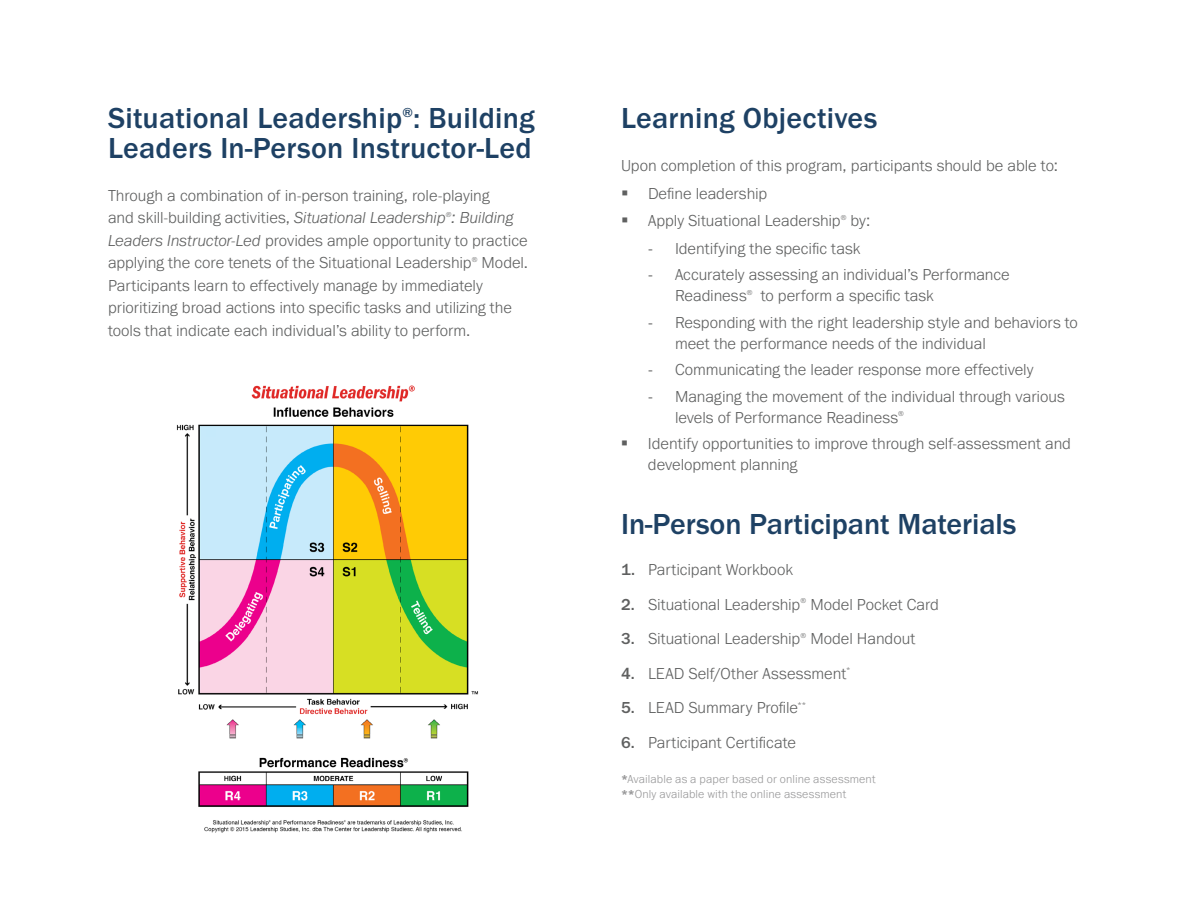
<style>
.page{position:relative;width:1188px;height:918px;background:#fff}
.page>*{position:absolute;margin:0;border:0;box-sizing:border-box;transform-origin:0 0}
.t1{font:500 30px "Franklin Gothic URW";letter-spacing:.01em;color:#1e4164}
.Body_Text__sans_seri{font:300 16.5px/22.5px "Franklin Gothic URW";letter-spacing:-.005em;color:#5f6060}
.t2{font:500 13.5px "Franklin Gothic URW";color:#1e4164}
.Footnote{font:300 12px "Franklin Gothic URW";letter-spacing:.01em;color:#989899}
.Body_Text__sans_seri-2{font:300 7.35px "Franklin Gothic URW";color:#5f6060}
.Body_Text__sans_seri-3{font:italic 300 7.35px "Franklin Gothic URW";color:#5f6060}
.s1{font-style:italic}
.s2{font-family:"Franklin Gothic URW Con Boo";font-weight:400}
.s3{font-weight:500}
.s4{font-family:"Franklin Gothic URW Dem";font-weight:400}
</style>
<div class="page">
<img style="left:176px;top:385px;width:302px;height:448px">
<p class="t2" style="left:403px;top:104px;width:12px">®</p>
<p class="t1" style="left:108px;top:129px;width:425px">Leaders In-Person Instructor-Led</p>
<p class="Body_Text__sans_seri" style="left:108px;top:184px;width:407px">Through a combination of in-person training, role-playing and skill-building activities, <span class="s1">Situational Leadership : Building</span></p>
<p class="t1" style="left:108px;top:99px;width:428px">Situational Leadership : Building</p>
<p class="Body_Text__sans_seri-3" style="left:446px;top:210px;width:7px">®</p>
<p class="Body_Text__sans_seri" style="left:108px;top:229px;width:421px"><span class="s1">Leaders Instructor-Led</span> provides ample opportunity to practice applying the core tenets of the Situational Leadership</p>
<p class="Body_Text__sans_seri-2" style="left:472px;top:255px;width:7px">®</p>
<p class="Body_Text__sans_seri" style="left:108px;top:251px;width:422px;text-indent:374px">Model.<br>Participants learn to effectively manage by immediately prioritizing broad actions into specific tasks and utilizing the tools that indicate each individual’s ability to perform.</p>
<h2 class="t1" style="left:621px;top:99px;width:258px">Learning Objectives</h2>
<p class="Body_Text__sans_seri" style="left:621px;top:154px;width:438px">Upon completion of this program, participants should be able to:</p>
<p class="Body_Text__sans_seri" style="left:648px;top:181px;width:121px">Define leadership</p>
<p class="Body_Text__sans_seri" style="left:648px;top:209px;width:194px">Apply Situational Leadership</p>
<p class="Body_Text__sans_seri-2" style="left:841px;top:213px;width:7px">®</p>
<p class="Body_Text__sans_seri" style="left:851px;top:209px;width:21px">by:</p>
<p class="Body_Text__sans_seri" style="left:648px;top:237px;width:214px"><span class="s2">-</span> Identifying the specific task</p>
<p class="Body_Text__sans_seri" style="left:675px;top:264px;width:336px;line-height:21px;text-indent:-27px"><span class="s2">-</span> Accurately assessing an individual’s Performance<br>Readiness</p>
<p class="Body_Text__sans_seri-2" style="left:747px;top:288px;width:7px">®</p>
<p class="Body_Text__sans_seri" style="left:761px;top:284px;width:175px">to perform a specific task</p>
<p class="Body_Text__sans_seri" style="left:675px;top:311px;width:405px;line-height:21px;text-indent:-27px"><span class="s2">-</span> Responding with the right leadership style and behaviors to meet the performance needs of the individual</p>
<p class="Body_Text__sans_seri" style="left:648px;top:358px;width:387px"><span class="s2">-</span> Communicating the leader response more effectively</p>
<p class="Body_Text__sans_seri" style="left:675px;top:385px;width:391px;line-height:21px;text-indent:-27px"><span class="s2">-</span> Managing the movement of the individual through various levels of Performance Readiness</p>
<p class="Body_Text__sans_seri-2" style="left:898px;top:409px;width:7px">®</p>
<p class="Body_Text__sans_seri" style="left:648px;top:433px;width:425px;line-height:21px">Identify opportunities to improve through self-assessment and development planning</p>
<h2 class="t1" style="left:621px;top:505px;width:397px">In-Person Participant Materials</h2>
<p class="Body_Text__sans_seri" style="left:621px;top:558px;width:174px"><span class="s3">1.</span> Participant Workbook</p>
<p class="Body_Text__sans_seri" style="left:621px;top:592px;width:181px"><span class="s3">2.</span> Situational Leadership</p>
<p class="Body_Text__sans_seri-2" style="left:800px;top:596px;width:7px">®</p>
<p class="Body_Text__sans_seri" style="left:810px;top:592px;width:130px">Model Pocket Card</p>
<p class="Body_Text__sans_seri" style="left:621px;top:627px;width:181px"><span class="s3">3.</span> Situational Leadership</p>
<p class="Body_Text__sans_seri-2" style="left:800px;top:631px;width:7px">®</p>
<p class="Body_Text__sans_seri" style="left:810px;top:627px;width:107px">Model Handout</p>
<p class="Body_Text__sans_seri" style="left:621px;top:661px;width:227px"><span class="s3">4.</span> LEAD Self/Other Assessment</p>
<p class="Body_Text__sans_seri-2" style="left:846px;top:665px;width:6px">*</p>
<p class="Body_Text__sans_seri" style="left:621px;top:696px;width:179px"><span class="s3">5.</span> LEAD Summary Profile</p>
<p class="Body_Text__sans_seri-2" style="left:797px;top:700px;width:10px">**</p>
<p class="Body_Text__sans_seri" style="left:621px;top:730px;width:177px"><span class="s3">6.</span> Participant Certificate</p>
<p class="Footnote" style="left:621px;top:771px;width:256px"><span class="s4">*</span>Available as a paper based or online assessment</p>
<p class="Footnote" style="left:621px;top:786px;width:227px"><span class="s4">**</span>Only available with the online assessment</p>
</div>
